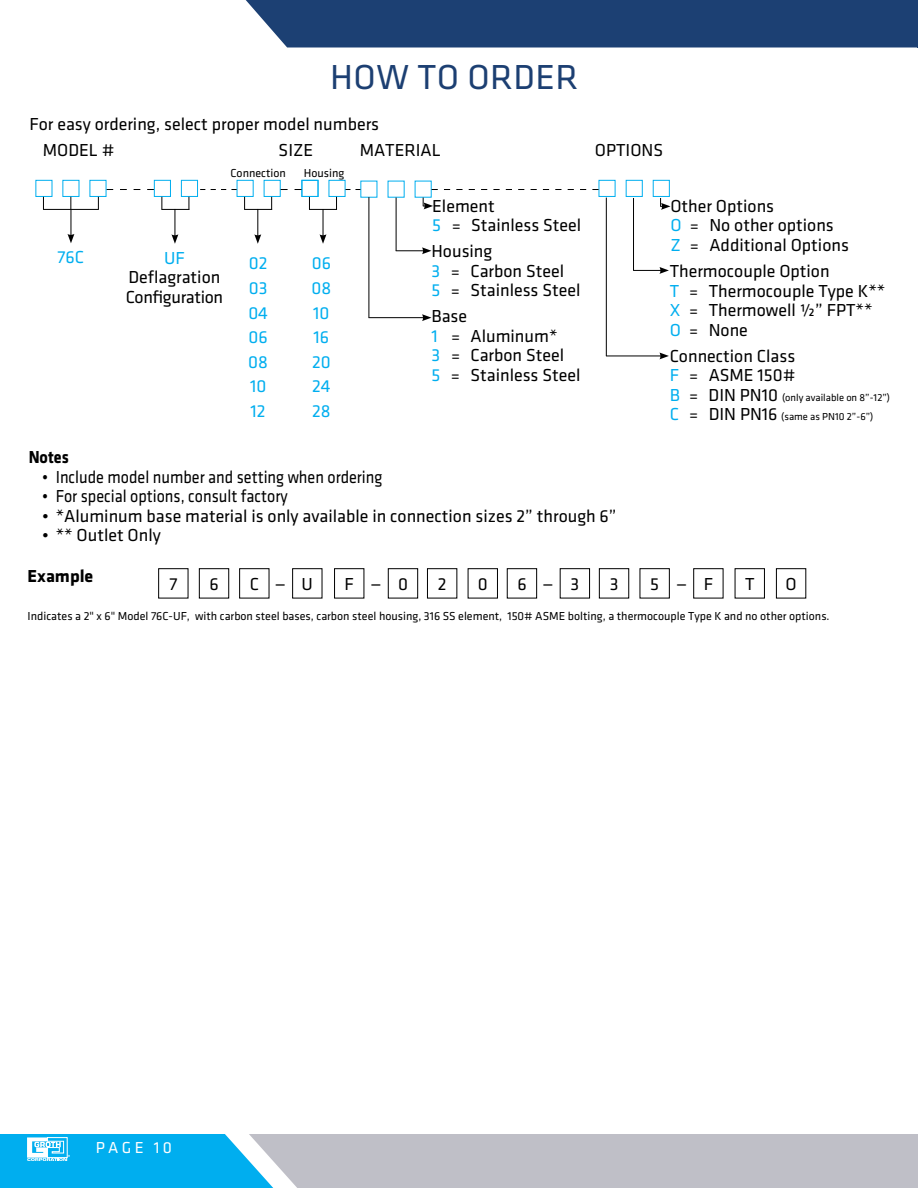
<style>
.page{position:relative;width:918px;height:1188px;background:#fff}
.page>*{position:absolute;margin:0;border:0;box-sizing:border-box;transform-origin:0 0}
.t1{font:36px "Klavika";letter-spacing:.015em;color:#1c3f72}
.t2{font:18px/19.5px "Klavika";color:#000}
.t3{font:18px "Klavika";color:#000;scale:.9 1}
.t4{font:18px/24.6px "Klavika";color:#00aeef;text-align:justify}
.t5{font:18px/19.5px "Klavika";letter-spacing:-.02em;color:#000}
.t6{font:700 18px "Klavika";color:#000}
.t7{font:700 18px "Klavika";color:#000;scale:.9 1}
.t8{font:16.5px "Klavika";letter-spacing:.2em;color:#fff}
.t9{font:12px "Klavika";color:#000}
.t10{font:10.5px/19.5px "Klavika";color:#000}
.s1{color:#00aeef}
.s2{font-size:18px;color:#00aeef}
.s3{font-size:18px}
</style>
<div class="page">
<div style="left:599px;top:180px;width:16px;height:17px;border:1px solid #00aeef"></div>
<div style="left:626px;top:180px;width:17px;height:17px;border:1px solid #00aeef"></div>
<div style="left:653px;top:180px;width:17px;height:17px;border:1px solid #00aeef"></div>
<div style="left:237px;top:180px;width:17px;height:17px;border:1px solid #00aeef"></div>
<div style="left:264px;top:180px;width:17px;height:17px;border:1px solid #00aeef"></div>
<svg style="left:244px;top:197px;width:28px;height:47px"></svg>
<svg style="left:106px;top:189px;width:48px;height:1px"></svg>
<div style="left:35px;top:180px;width:17px;height:17px;border:1px solid #00aeef"></div>
<div style="left:62px;top:180px;width:17px;height:17px;border:1px solid #00aeef"></div>
<div style="left:90px;top:180px;width:16px;height:17px;border:1px solid #00aeef"></div>
<svg style="left:43px;top:197px;width:1px;height:12px"></svg>
<svg style="left:68px;top:197px;width:6px;height:46px"></svg>
<svg style="left:98px;top:197px;width:1px;height:12px"></svg>
<hr style="left:43px;top:209px;width:56px;height:1px;background:#000">
<div style="left:329px;top:180px;width:16px;height:17px;border:1px solid #00aeef"></div>
<svg style="left:309px;top:197px;width:28px;height:47px"></svg>
<div style="left:154px;top:180px;width:17px;height:17px;border:1px solid #00aeef"></div>
<div style="left:181px;top:180px;width:17px;height:17px;border:1px solid #00aeef"></div>
<svg style="left:161px;top:197px;width:29px;height:47px"></svg>
<div style="left:158px;top:568px;width:30px;height:30px;border:1px solid #000"></div>
<div style="left:199px;top:568px;width:30px;height:30px;border:1px solid #000"></div>
<div style="left:239px;top:568px;width:30px;height:30px;border:1px solid #000"></div>
<div style="left:388px;top:568px;width:30px;height:30px;border:1px solid #000"></div>
<div style="left:292px;top:568px;width:30px;height:30px;border:1px solid #000"></div>
<div style="left:334px;top:568px;width:30px;height:30px;border:1px solid #000"></div>
<div style="left:427px;top:568px;width:30px;height:30px;border:1px solid #000"></div>
<div style="left:693px;top:568px;width:30px;height:30px;border:1px solid #000"></div>
<div style="left:735px;top:568px;width:30px;height:30px;border:1px solid #000"></div>
<div style="left:776px;top:568px;width:30px;height:30px;border:1px solid #000"></div>
<div style="left:468px;top:568px;width:30px;height:30px;border:1px solid #000"></div>
<div style="left:507px;top:568px;width:30px;height:30px;border:1px solid #000"></div>
<div style="left:302px;top:180px;width:16px;height:17px;border:1px solid #00aeef"></div>
<div style="left:246px;top:0;width:672px;height:47px;background:#1c4073"></div>
<svg style="left:0;top:1134px;width:918px;height:54px;background:#8fbcd3"></svg>
<hr style="left:369px;top:317px;width:55px;height:1px;background:#000">
<svg style="left:422px;top:314px;width:9px;height:7px"></svg>
<svg style="left:396px;top:247px;width:35px;height:7px"></svg>
<hr style="left:369px;top:197px;width:1px;height:121px;background:#000">
<hr style="left:396px;top:198px;width:1px;height:53px;background:#000">
<svg style="left:423px;top:198px;width:10px;height:11px"></svg>
<hr style="left:606px;top:356px;width:56px;height:1px;background:#000">
<svg style="left:659px;top:353px;width:10px;height:6px"></svg>
<svg style="left:633px;top:267px;width:36px;height:7px"></svg>
<hr style="left:606px;top:198px;width:1px;height:158px;background:#000">
<hr style="left:633px;top:198px;width:1px;height:72px;background:#000">
<svg style="left:660px;top:198px;width:10px;height:12px"></svg>
<svg style="left:200px;top:189px;width:37px;height:1px"></svg>
<svg style="left:281px;top:189px;width:21px;height:1px"></svg>
<svg style="left:432px;top:189px;width:167px;height:1px"></svg>
<div style="left:560px;top:568px;width:30px;height:30px;border:1px solid #000"></div>
<div style="left:599px;top:568px;width:30px;height:30px;border:1px solid #000"></div>
<div style="left:640px;top:568px;width:30px;height:30px;border:1px solid #000"></div>
<h1 class="t1" style="left:330px;top:58px;width:250px">HOW TO ORDER</h1>
<p class="t2" style="left:43px;top:112px;width:338px;line-height:25.7px;text-indent:-13px">For easy ordering, select proper model numbers<br>MODEL #</p>
<p class="t2" style="left:279px;top:141px;width:36px">SIZE</p>
<p class="t2" style="left:360px;top:141px;width:83px">MATERIAL</p>
<p class="t2" style="left:595px;top:141px;width:70px">OPTIONS</p>
<p class="t4" style="left:58px;top:245px;width:28px">76C</p>
<p class="t9" style="left:230px;top:167px;width:57px">Connection</p>
<p class="t9" style="left:304px;top:167px;width:42px">Housing</p>
<p class="t4" style="left:164px;top:246px;width:22px">UF</p>
<p class="t5" style="left:126px;top:268px;width:99px">Deflagration<br>Configuration</p>
<p class="t4" style="left:248px;top:251px;width:21px">02<br>03<br>04<br>06<br>08<br>10<br>12</p>
<p class="t4" style="left:312px;top:251px;width:21px">06<br>08<br>10<br>16<br>20<br>24<br>28</p>
<p class="t2" style="left:432px;top:196px;width:151px">Element<br><span class="s1">5</span> = Stainless Steel</p>
<p class="t2" style="left:431px;top:242px;width:151px">Housing<br><span class="s1">3</span> = Carbon Steel<br><span class="s1">5</span> = Stainless Steel</p>
<p class="t2" style="left:431px;top:307px;width:151px">Base<br><span class="s1">1</span> = Aluminum*<br><span class="s1">3</span> = Carbon Steel<br><span class="s1">5</span> = Stainless Steel</p>
<p class="t2" style="left:670px;top:196px;width:180px">Other Options<br><span class="s1">O</span> = No other options<br><span class="s1">Z</span> = Additional Options</p>
<p class="t2" style="left:670px;top:262px;width:217px">Thermocouple Option<br><span class="s1">T</span> = Thermocouple Type K**<br><span class="s1">X</span> = Thermowell 1/2” FPT**<br><span class="s1">O</span> = None</p>
<p class="t2" style="left:670px;top:346px;width:127px">Connection Class<br><span class="s1">F</span> = ASME 150#</p>
<p class="t10" style="left:670px;top:388px;width:222px"><span class="s2">B</span> <span class="s3">= DIN PN10</span> (only available on 8”-12”)<br><span class="s2">C</span> <span class="s3">= DIN PN16</span> (same as PN10 2”-6”)</p>
<p class="t7" style="left:29px;top:448px;width:46px">Notes</p>
<p class="t3" style="left:42px;top:468px;width:380px">• Include model number and setting when ordering</p>
<p class="t3" style="left:42px;top:487px;width:274px">• For special options, consult factory</p>
<p class="t2" style="left:42px;top:506px;width:576px">• *Aluminum base material is only available in connection sizes 2” through 6”</p>
<p class="t2" style="left:42px;top:526px;width:120px">• ** Outlet Only</p>
<p class="t6" style="left:27px;top:566px;width:67px">Example</p>
<p class="t2" style="left:169px;top:574px;width:9px">7</p>
<p class="t2" style="left:209px;top:574px;width:11px">6</p>
<p class="t2" style="left:250px;top:574px;width:65px">C—U</p>
<p class="t2" style="left:345px;top:574px;width:11px">F</p>
<p class="t2" style="left:398px;top:574px;width:11px">0</p>
<p class="t2" style="left:438px;top:574px;width:10px">2</p>
<p class="t2" style="left:478px;top:574px;width:11px">0</p>
<p class="t2" style="left:517px;top:574px;width:11px">6</p>
<p class="t2" style="left:704px;top:574px;width:11px">F</p>
<p class="t2" style="left:745px;top:574px;width:11px">T</p>
<p class="t2" style="left:786px;top:574px;width:13px">O</p>
<p class="t2" style="left:371px;top:574px;width:13px">—</p>
<p class="t2" style="left:543px;top:574px;width:38px">— 3</p>
<p class="t2" style="left:610px;top:574px;width:10px">3</p>
<p class="t2" style="left:650px;top:574px;width:38px">5 —</p>
<p class="t9" style="left:28px;top:610px;width:804px">Indicates a 2" x 6" Model 76C-UF, with carbon steel bases, carbon steel housing, 316 SS element, 150# ASME bolting, a thermocouple Type K and no other options.</p>
<p class="t8" style="left:96px;top:1139px;width:78px">PAGE 10</p>
</div>
